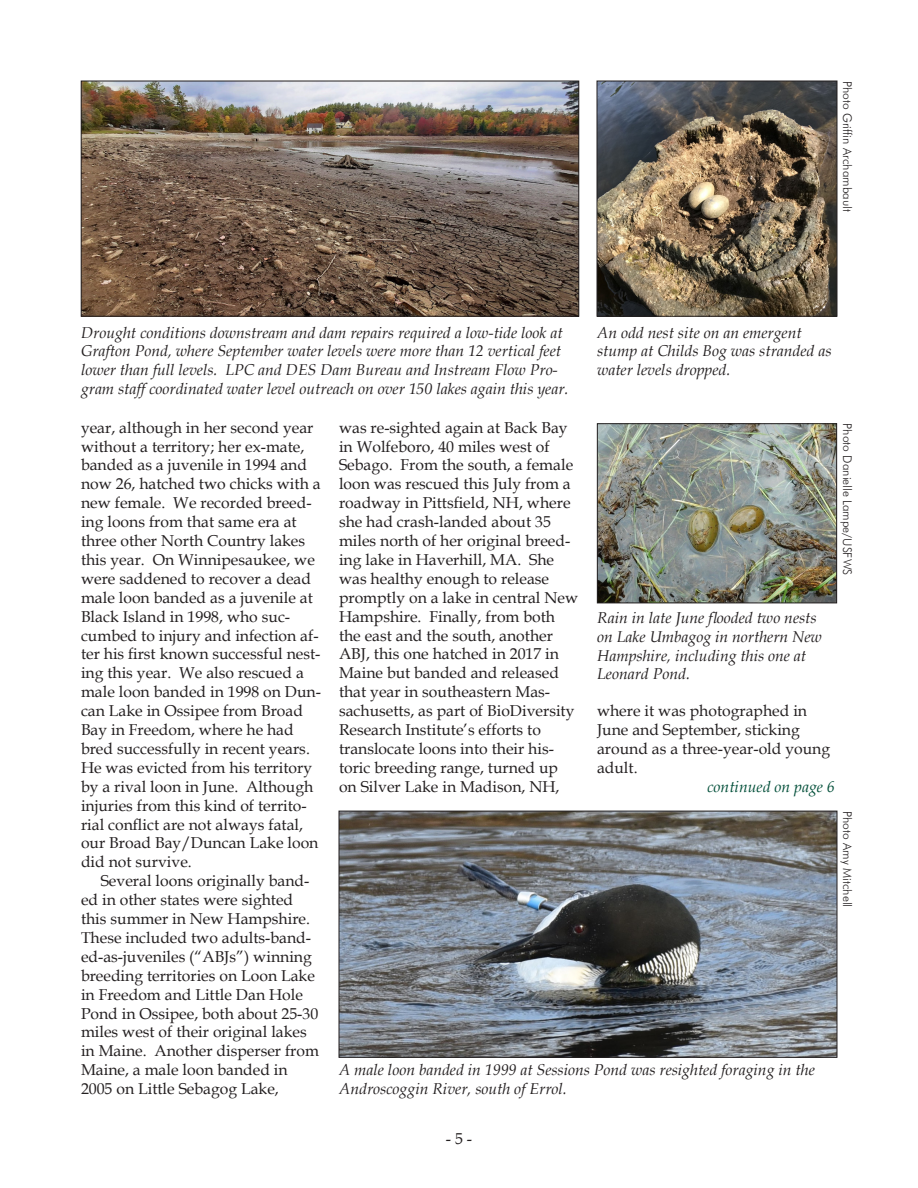
<style>
.page{position:relative;width:918px;height:1188px;background:#fff}
.page>*{position:absolute;margin:0;border:0;box-sizing:border-box;transform-origin:0 0}
.t1{font:15.75px/18.9px "Book Antiqua";color:#231f20}
.t2{font:italic 15.75px/18.9px "Book Antiqua";color:#231f20}
.t3{font:italic 15.75px "Book Antiqua";color:#004e38}
.t4{font:300 12px "Futura BT";color:#231f20}
</style>
<div class="page">
<img style="left:83px;top:83px;width:494px;height:231px">
<div style="left:81px;top:81px;width:498px;height:235px;border:1px solid #231f20"></div>
<img style="left:599px;top:83px;width:236px;height:231px">
<div style="left:597px;top:81px;width:240px;height:235px;border:1px solid #231f20"></div>
<img style="left:599px;top:426px;width:236px;height:175px">
<div style="left:597px;top:424px;width:240px;height:179px;border:1px solid #231f20"></div>
<img style="left:341px;top:813px;width:494px;height:243px">
<div style="left:339px;top:811px;width:498px;height:247px;border:1px solid #231f20"></div>
<p class="t4" style="left:855px;top:81px;width:132px;rotate:90deg">Photo Griffin Archambault</p>
<p class="t2" style="left:81px;top:322px;width:489px">Drought conditions downstream and dam repairs required a low-tide look at Grafton Pond, where September water levels were more than 12 vertical feet lower than full levels. LPC and DES Dam Bureau and Instream Flow Pro&shy;gram staff coordinated water level outreach on over 150 lakes again this year.</p>
<p class="t2" style="left:597px;top:322px;width:236px">An odd nest site on an emergent stump at Childs Bog was stranded as water levels dropped.</p>
<p class="t1" style="left:81px;top:417px;width:234px">year, although in her second year without a territory; her ex-mate,</p>
<p class="t1" style="left:81px;top:455px;width:241px">banded as a juvenile in 1994 and now 26, hatched two chicks with a new female. We recorded breed&shy;ing loons from that same era at three other North Country lakes this year. On Winnipesaukee, we were saddened to recover a dead male loon banded as a juvenile at<br>Black Island in 1998, who suc&shy;cumbed to injury and infection af&shy;ter his first known successful nest&shy;ing this year. We also rescued a male loon banded in 1998 on Dun&shy;can Lake in Ossipee from Broad<br>Bay in Freedom, where he had bred successfully in recent years.<br>He was evicted from his territory by a rival loon in June. Although injuries from this kind of territo&shy;rial conflict are not always fatal, our Broad Bay/Duncan Lake loon did not survive.</p>
<p class="t1" style="left:81px;top:871px;width:240px;text-indent:20px">Several loons originally band&shy;ed in other states were sighted this summer in New Hampshire.<br>These included two adults-band&shy;ed-as-juveniles (“ABJs”) winning breeding territories on Loon Lake in Freedom and Little Dan Hole<br>Pond in Ossipee, both about 25-30 miles west of their original lakes in Maine. Another disperser from</p>
<p class="t1" style="left:81px;top:1060px;width:208px">Maine, a male loon banded in<br>2005 on Little Sebagog Lake,</p>
<p class="t1" style="left:339px;top:417px;width:241px">was re-sighted again at Back Bay in Wolfeboro, 40 miles west of<br>Sebago. From the south, a female loon was rescued this July from a roadway in Pittsfield, NH, where she had crash-landed about 35 miles north of her original breed&shy;ing lake in Haverhill, MA. She was healthy enough to release promptly on a lake in central New<br>Hampshire. Finally, from both the east and the south, another<br>ABJ, this one hatched in 2017 in<br>Maine but banded and released that year in southeastern Mas&shy;sachusetts, as part of BioDiversity<br>Research Institute’s efforts to</p>
<p class="t1" style="left:339px;top:739px;width:216px">translocate loons into their his-</p>
<p class="t1" style="left:339px;top:758px;width:222px">toric breeding range, turned up on Silver Lake in Madison, NH,</p>
<p class="t2" style="left:597px;top:607px;width:226px">Rain in late June flooded two nests on Lake Umbagog in northern New<br>Hampshire, including this one at<br>Leonard Pond.</p>
<p class="t4" style="left:855px;top:423px;width:153px;rotate:90deg">Photo Danielle Lampe/USFWS</p>
<p class="t1" style="left:597px;top:701px;width:235px">where it was photographed in<br>June and September, sticking around as a three-year-old young adult.</p>
<p class="t3" style="left:707px;top:775px;width:129px">continued on page 6</p>
<p class="t4" style="left:855px;top:811px;width:97px;rotate:90deg">Photo Amy Mitchell</p>
<p class="t2" style="left:339px;top:1060px;width:477px">A male loon banded in 1999 at Sessions Pond was resighted foraging in the<br>Androscoggin River, south of Errol.</p>
<p class="t1" style="left:446px;top:1129px;width:28px">- 5 -</p>
</div>
